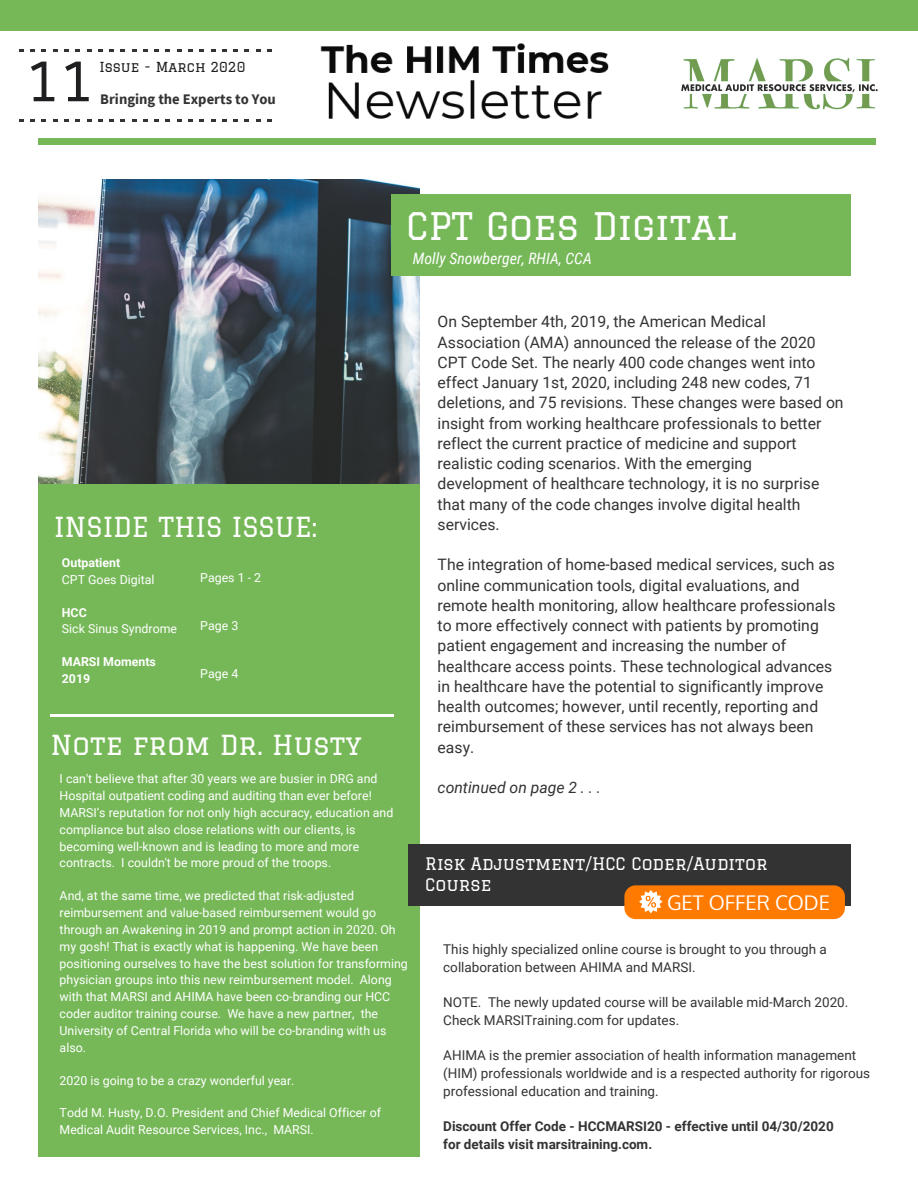
<style>
.page{position:relative;width:918px;height:1188px;background:#fff}
.page>*{position:absolute;margin:0;border:0;box-sizing:border-box;transform-origin:0 0}
.t1{font:52.8px "Graduate";color:#1f1e20}
.t2{font:37.2px "Graduate";color:#fff}
.t3{font:27px "Graduate";color:#fff}
.t4{font:20.25px "Oxygen";color:#fff}
.t5{font:16.8px/21.3px "Graduate";color:#fff}
.t6{font:15.75px/20.2px "Roboto";color:#333}
.t7{font:italic 15.75px "Roboto Condensed";color:#fff}
.t8{font:italic 15.75px "Roboto";color:#333}
.t9{font:700 14.7px "Source Sans Pro";color:#333}
.t10{font:13.5px/18px "Roboto";color:#333}
.t11{font:700 13.5px/18px "Roboto";color:#333}
.t12{font:13.5px "Graduate";color:#1f1e20}
.t13{font:12.3px/16.8px "Roboto";color:#fff}
.t14{font:700 12.3px/16.8px "Roboto";color:#fff}
.s1{font-weight:700}
</style>
<div class="page">
<div style="left:0;top:0;width:918px;height:30px;background:#76b858"></div>
<div style="left:38px;top:138px;width:837px;height:7px;background:#76b858"></div>
<img style="left:38px;top:180px;width:382px;height:304px">
<div style="left:392px;top:195px;width:459px;height:81px;background:#76b858"></div>
<div style="left:38px;top:484px;width:382px;height:672px;background:#76b858"></div>
<hr style="left:51px;top:714px;width:343px;height:3px;background:#fff">
<div style="left:408px;top:844px;width:443px;height:62px;background:#333"></div>
<svg style="left:19px;top:119px;width:5px;height:3px"></svg>
<svg style="left:30px;top:119px;width:5px;height:3px"></svg>
<svg style="left:42px;top:119px;width:4px;height:3px"></svg>
<svg style="left:53px;top:119px;width:4px;height:3px"></svg>
<svg style="left:64px;top:119px;width:5px;height:3px"></svg>
<svg style="left:75px;top:119px;width:5px;height:3px"></svg>
<svg style="left:87px;top:119px;width:4px;height:3px"></svg>
<svg style="left:98px;top:119px;width:5px;height:3px"></svg>
<svg style="left:109px;top:119px;width:5px;height:3px"></svg>
<svg style="left:121px;top:119px;width:4px;height:3px"></svg>
<svg style="left:132px;top:119px;width:4px;height:3px"></svg>
<svg style="left:143px;top:119px;width:5px;height:3px"></svg>
<svg style="left:154px;top:119px;width:5px;height:3px"></svg>
<svg style="left:166px;top:119px;width:4px;height:3px"></svg>
<svg style="left:177px;top:119px;width:4px;height:3px"></svg>
<svg style="left:188px;top:119px;width:5px;height:3px"></svg>
<svg style="left:200px;top:119px;width:4px;height:3px"></svg>
<svg style="left:211px;top:119px;width:4px;height:3px"></svg>
<svg style="left:222px;top:119px;width:5px;height:3px"></svg>
<svg style="left:233px;top:119px;width:5px;height:3px"></svg>
<svg style="left:245px;top:119px;width:4px;height:3px"></svg>
<svg style="left:256px;top:119px;width:4px;height:3px"></svg>
<svg style="left:267px;top:119px;width:5px;height:3px"></svg>
<svg style="left:19px;top:49px;width:5px;height:3px"></svg>
<svg style="left:30px;top:49px;width:5px;height:3px"></svg>
<svg style="left:42px;top:49px;width:4px;height:3px"></svg>
<svg style="left:53px;top:49px;width:4px;height:3px"></svg>
<svg style="left:64px;top:49px;width:5px;height:3px"></svg>
<svg style="left:75px;top:49px;width:5px;height:3px"></svg>
<svg style="left:87px;top:49px;width:4px;height:3px"></svg>
<svg style="left:98px;top:49px;width:5px;height:3px"></svg>
<svg style="left:109px;top:49px;width:5px;height:3px"></svg>
<svg style="left:121px;top:49px;width:4px;height:3px"></svg>
<svg style="left:132px;top:49px;width:4px;height:3px"></svg>
<svg style="left:143px;top:49px;width:5px;height:3px"></svg>
<svg style="left:154px;top:49px;width:5px;height:3px"></svg>
<svg style="left:166px;top:49px;width:4px;height:3px"></svg>
<svg style="left:177px;top:49px;width:4px;height:3px"></svg>
<svg style="left:188px;top:49px;width:5px;height:3px"></svg>
<svg style="left:200px;top:49px;width:4px;height:3px"></svg>
<svg style="left:211px;top:49px;width:4px;height:3px"></svg>
<svg style="left:222px;top:49px;width:5px;height:3px"></svg>
<svg style="left:233px;top:49px;width:5px;height:3px"></svg>
<svg style="left:245px;top:49px;width:4px;height:3px"></svg>
<svg style="left:256px;top:49px;width:4px;height:3px"></svg>
<svg style="left:267px;top:49px;width:5px;height:3px"></svg>
<img style="left:681px;top:58px;width:197px;height:52px">
<svg style="left:624px;top:885px;width:221px;height:34px;background:#fb7e0c"></svg>
<img style="left:320px;top:43px;width:289px;height:76px">
<p class="t1" style="left:25px;top:51px;width:70px">11</p>
<p class="t12" style="left:99px;top:59px;width:148px">Issue - March 2020</p>
<p class="t9" style="left:100px;top:89px;width:177px">Bringing the Experts to You</p>
<p class="t2" style="left:406px;top:204px;width:332px">CPT Goes Digital</p>
<p class="t7" style="left:413px;top:248px;width:181px">Molly Snowberger, RHIA, CCA</p>
<p class="t3" style="left:54px;top:511px;width:265px">INSIDE THIS ISSUE:</p>
<p class="t13" style="left:62px;top:554px;width:94px"><span class="s1">Outpatient<br></span>CPT Goes Digital</p>
<p class="t13" style="left:62px;top:603px;width:117px"><span class="s1">HCC<br></span>Sick Sinus Syndrome</p>
<p class="t14" style="left:62px;top:653px;width:96px">MARSI Moments<br>2019</p>
<p class="t13" style="left:200px;top:568px;width:62px">Pages 1 - 2</p>
<p class="t13" style="left:200px;top:617px;width:40px">Page 3</p>
<p class="t13" style="left:200px;top:665px;width:40px">Page 4</p>
<p class="t3" style="left:51px;top:729px;width:313px">Note from Dr. Husty</p>
<p class="t13" style="left:60px;top:770px;width:335px">I can't believe that after 30 years we are busier in DRG and Hospital outpatient coding and auditing than ever before!<br>MARSI’s reputation for not only high accuracy, education and compliance but also close relations with our clients, is becoming well-known and is leading to more and more contracts. I couldn't be more proud of the troops.</p>
<p class="t13" style="left:60px;top:887px;width:350px">And, at the same time, we predicted that risk-adjusted reimbursement and value-based reimbursement would go through an Awakening in 2019 and prompt action in 2020. Oh my gosh! That is exactly what is happening. We have been positioning ourselves to have the best solution for transforming physician groups into this new reimbursement model. Along with that MARSI and AHIMA have been co-branding our HCC coder auditor training course. We have a new partner, the University of Central Florida who will be co-branding with us also.</p>
<p class="t13" style="left:60px;top:1071px;width:236px">2020 is going to be a crazy wonderful year.</p>
<p class="t13" style="left:60px;top:1104px;width:323px">Todd M. Husty, D.O. President and Chief Medical Officer of<br>Medical Audit Resource Services, Inc., MARSI.</p>
<p class="t6" style="left:438px;top:311px;width:408px">On September 4th, 2019, the American Medical Association (AMA) announced the release of the 2020<br>CPT Code Set. The nearly 400 code changes went into effect January 1st, 2020, including 248 new codes, 71 deletions, and 75 revisions. These changes were based on insight from working healthcare professionals to better reflect the current practice of medicine and support realistic coding scenarios. With the emerging development of healthcare technology, it is no surprise that many of the code changes involve digital health services.</p>
<p class="t6" style="left:438px;top:554px;width:399px">The integration of home-based medical services, such as online communication tools, digital evaluations, and remote health monitoring, allow healthcare professionals to more effectively connect with patients by promoting patient engagement and increasing the number of healthcare access points. These technological advances in healthcare have the potential to significantly improve health outcomes; however, until recently, reporting and reimbursement of these services has not always been easy.</p>
<p class="t8" style="left:438px;top:776px;width:165px">continued on page 2 . . .</p>
<p class="t5" style="left:425px;top:853px;width:344px">Risk Adjustment/HCC Coder/Auditor<br>Course</p>
<p class="t4" style="left:667px;top:889px;width:164px">GET OFFER CODE</p>
<p class="t10" style="left:443px;top:940px;width:385px">This highly specialized online course is brought to you through a collaboration between AHIMA and MARSI.</p>
<p class="t10" style="left:443px;top:993px;width:407px">NOTE. The newly updated course will be available mid-March 2020.<br>Check MARSITraining.com for updates.</p>
<p class="t10" style="left:443px;top:1045px;width:428px">AHIMA is the premier association of health information management (HIM) professionals worldwide and is a respected authority for rigorous professional education and training.</p>
<p class="t11" style="left:443px;top:1116px;width:392px">Discount Offer Code - HCCMARSI20 - effective until 04/30/2020 for details visit marsitraining.com.</p>
</div>
